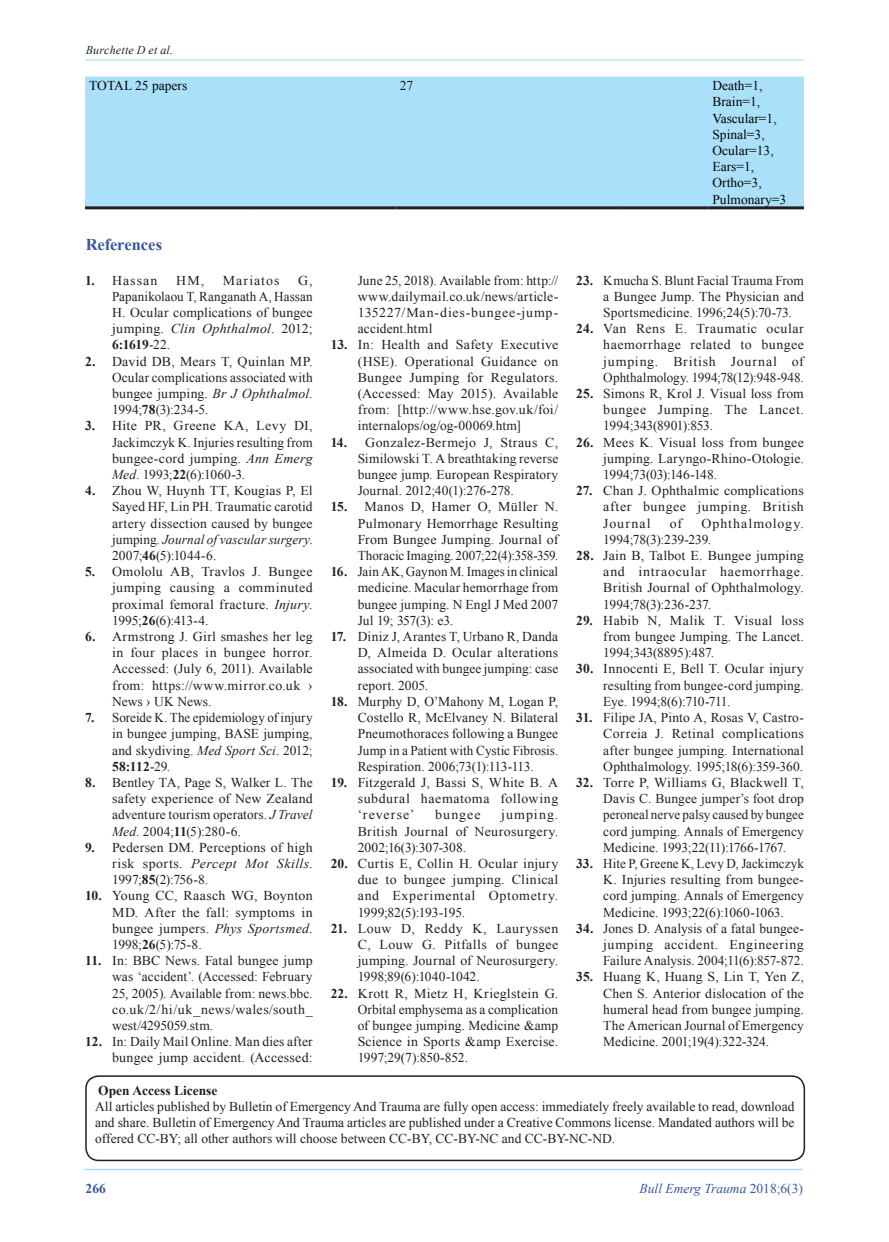
<style>
.page{position:relative;width:889px;height:1242px;background:#fff}
.page>*{position:absolute;margin:0;border:0;box-sizing:border-box;transform-origin:0 0}
.t1{font:700 16.5px "Times New Roman";letter-spacing:-.005em;color:#3a53a3}
.t2{font:13.5px/16.2px "Times New Roman";letter-spacing:.01em;color:#231f20;text-align:justify}
.t3{font:13.5px/16.2px "Times New Roman";color:#040503}
.t4{font:13.5px/16.2px "Times New Roman";letter-spacing:.055em;color:#231f20}
.t5{font:italic 13.5px "Times New Roman";color:#3a53a3}
.t6{font:700 13.5px "Times New Roman";color:#231f20}
.t7{font:13.5px "Times New Roman";letter-spacing:.07em;color:#231f20}
.t8{font:700 13.5px "Times New Roman";color:#3a53a3}
.t9{font:italic 12px "Times New Roman";letter-spacing:.015em;color:#231f20}
.s1{font-weight:700}
.s2{font-style:italic}
.s3{font-style:normal}
</style>
<div class="page">
<hr style="left:85px;top:60px;width:718px;height:1px;background:#aae0f9">
<hr style="left:84px;top:1168px;width:718px;height:2px;background:#aae0f9">
<div style="left:85px;top:77px;width:719px;height:129px;background:#aae0f9"></div>
<hr style="left:85px;top:206px;width:166px;height:3px;background:#231f20">
<hr style="left:251px;top:206px;width:144px;height:3px;background:#231f20">
<hr style="left:395px;top:206px;width:41px;height:3px;background:#231f20">
<hr style="left:436px;top:206px;width:187px;height:3px;background:#231f20">
<hr style="left:623px;top:206px;width:85px;height:3px;background:#231f20">
<hr style="left:708px;top:206px;width:96px;height:3px;background:#231f20">
<div style="left:85px;top:1075px;width:720px;height:86px;border:2px solid #231f20;border-radius:13px"></div>
<p class="t9" style="left:86px;top:42px;width:89px">Burchette D et al.</p>
<p class="t3" style="left:89px;top:77px;width:99px">TOTAL 25 papers</p>
<p class="t2" style="left:400px;top:77px;width:15px">27</p>
<p class="t3" style="left:712px;top:77px;width:75px">Death=1,<br>Brain=1,<br>Vascular=1,<br>Spinal=3,<br>Ocular=13,<br>Ears=1,<br>Ortho=3,<br>Pulmonary=3</p>
<p class="t1" style="left:86px;top:232px;width:78px">References</p>
<p class="t2" style="left:85px;top:271px;width:74px"><span class="s1">1.</span> Hassan</p>
<p class="t2" style="left:176px;top:271px;width:30px">HM,</p>
<p class="t7" style="left:223px;top:270px;width:58px">Mariatos</p>
<p class="t2" style="left:112px;top:271px;width:202px;text-indent:186px">G, Papanikolaou T, Ranganath A, Hassan H. Ocular complications of bungee jumping. <span class="s2">Clin Ophthalmol</span>. 2012; <span class="s1">6:1619</span>-22.</p>
<p class="t2" style="left:112px;top:352px;width:202px;text-indent:-27px"><span class="s1">2.</span> David DB, Mears T, Quinlan MP.<br>Ocular complications associated with bungee jumping. <span class="s2">Br J Ophthalmol</span>.<br>1994;<span class="s1">78</span>(3):234-5.</p>
<p class="t2" style="left:112px;top:417px;width:202px;text-indent:-27px"><span class="s1">3.</span> Hite PR, Greene KA, Levy DI, Jackimczyk K. Injuries resulting from bungee-cord jumping. <span class="s2">Ann Emerg Med</span>. 1993;<span class="s1">22</span>(6):1060-3.</p>
<p class="t2" style="left:112px;top:482px;width:202px;text-indent:-27px"><span class="s1">4.</span> Zhou W, Huynh TT, Kougias P, El Sayed HF, Lin PH. Traumatic carotid artery dissection caused by bungee jumping. <span class="s2">Journal of vascular surgery</span>.<br>2007;<span class="s1">46</span>(5):1044-6.</p>
<p class="t2" style="left:112px;top:563px;width:202px;text-indent:-27px"><span class="s1">5.</span> Omololu AB, Travlos J. Bungee jumping causing a comminuted proximal femoral fracture. <span class="s2">Injury</span>.<br>1995;<span class="s1">26</span>(6):413-4.</p>
<p class="t2" style="left:112px;top:628px;width:202px;text-indent:-27px"><span class="s1">6.</span> Armstrong J. Girl smashes her leg in four places in bungee horror.<br>Accessed: (July 6, 2011). Available from: https://www.mirror.co.uk › News › UK News.</p>
<p class="t2" style="left:112px;top:709px;width:202px;text-indent:-27px"><span class="s1">7.</span> Soreide K. The epidemiology of injury in bungee jumping, BASE jumping, and skydiving. <span class="s2">Med Sport Sci</span>. 2012; <span class="s1">58:112</span>-29.</p>
<p class="t2" style="left:112px;top:774px;width:202px;text-indent:-27px"><span class="s1">8.</span> Bentley TA, Page S, Walker L. The safety experience of New Zealand adventure tourism operators. <span class="s2">J Travel Med</span>. 2004;<span class="s1">11</span>(5):280-6.</p>
<p class="t2" style="left:112px;top:838px;width:202px;text-indent:-27px"><span class="s1">9.</span> Pedersen DM. Perceptions of high risk sports. <span class="s2">Percept Mot Skills</span>.<br>1997;<span class="s1">85</span>(2):756-8.</p>
<p class="t2" style="left:112px;top:887px;width:202px;text-indent:-27px"><span class="s1">10.</span> Young CC, Raasch WG, Boynton MD. After the fall: symptoms in bungee jumpers. <span class="s2">Phys Sportsmed</span>.<br>1998;<span class="s1">26</span>(5):75-8.</p>
<p class="t2" style="left:112px;top:952px;width:202px;text-indent:-27px"><span class="s1">11.</span> In: BBC News. Fatal bungee jump was ‘accident’. (Accessed: February 25, 2005). Available from: news.bbc. co.uk/2/hi/uk_news/wales/south_ west/4295059.stm.</p>
<p class="t2" style="left:85px;top:1033px;width:229px;text-align:right"><span class="s1">12.</span> In: Daily Mail Online. Man dies after bungee jump accident. (Accessed:</p>
<p class="t2" style="left:358px;top:271px;width:202px">June 25, 2018). Available from: http:// www.dailymail.co.uk/news/article-135227/Man-dies-bungee-jump&shy;accident.html</p>
<p class="t2" style="left:358px;top:336px;width:202px;text-indent:-27px"><span class="s1">13.</span> In: Health and Safety Executive (HSE). Operational Guidance on Bungee Jumping for Regulators. (Accessed: May 2015). Available from: [http://www.hse.gov.uk/foi/ internalops/og/og-00069.htm]</p>
<p class="t2" style="left:358px;top:433px;width:202px;text-indent:-27px"><span class="s1">14.</span> Gonzalez-Bermejo J, Straus C, Similowski T. A breathtaking reverse bungee jump. European Respiratory Journal. 2012;40(1):276-278.</p>
<p class="t2" style="left:358px;top:498px;width:202px;text-indent:-27px"><span class="s1">15.</span> Manos D, Hamer O, Müller N.<br>Pulmonary Hemorrhage Resulting From Bungee Jumping. Journal of Thoracic Imaging. 2007;22(4):358-359.</p>
<p class="t2" style="left:358px;top:563px;width:202px;text-indent:-27px"><span class="s1">16.</span> Jain AK, Gaynon M. Images in clinical medicine. Macular hemorrhage from bungee jumping. N Engl J Med 2007<br>Jul 19; 357(3): e3.</p>
<p class="t2" style="left:358px;top:628px;width:202px;text-indent:-27px"><span class="s1">17.</span> Diniz J, Arantes T, Urbano R, Danda D, Almeida D. Ocular alterations associated with bungee jumping: case report. 2005.</p>
<p class="t2" style="left:358px;top:693px;width:202px;text-indent:-27px"><span class="s1">18.</span> Murphy D, O’Mahony M, Logan P, Costello R, McElvaney N. Bilateral Pneumothoraces following a Bungee Jump in a Patient with Cystic Fibrosis.<br>Respiration. 2006;73(1):113-113.</p>
<p class="t2" style="left:358px;top:774px;width:202px;text-indent:-27px"><span class="s1">19.</span> Fitzgerald J, Bassi S, White B. A subdural haematoma following ‘reverse’</p>
<p class="t2" style="left:358px;top:806px;width:202px;text-indent:143px">jumping.<br>British Journal of Neurosurgery.<br>2002;16(3):307-308.</p>
<p class="t2" style="left:358px;top:855px;width:202px;text-indent:-27px"><span class="s1">20.</span> Curtis E, Collin H. Ocular injury due to bungee jumping. Clinical and Experimental Optometry.<br>1999;82(5):193-195.</p>
<p class="t2" style="left:358px;top:919px;width:202px;text-indent:-27px"><span class="s1">21.</span> Louw D, Reddy K, Lauryssen C, Louw G. Pitfalls of bungee jumping. Journal of Neurosurgery.<br>1998;89(6):1040-1042.</p>
<p class="t2" style="left:358px;top:984px;width:202px;text-indent:-27px"><span class="s1">22.</span> Krott R, Mietz H, Krieglstein G.<br>Orbital emphysema as a complication of bungee jumping. Medicine &amp;amp Science in Sports &amp;amp Exercise.<br>1997;29(7):850-852.</p>
<p class="t2" style="left:435px;top:806px;width:47px">bungee</p>
<p class="t2" style="left:603px;top:271px;width:202px;text-indent:-27px"><span class="s1">23.</span> Kmucha S. Blunt Facial Trauma From a Bungee Jump. The Physician and Sportsmedicine. 1996;24(5):70-73.</p>
<p class="t2" style="left:603px;top:320px;width:202px;text-indent:-27px"><span class="s1">24.</span> Van Rens E. Traumatic ocular haemorrhage related to bungee jumping. British Journal of Ophthalmology. 1994;78(12):948-948.</p>
<p class="t2" style="left:603px;top:385px;width:202px;text-indent:-27px"><span class="s1">25.</span> Simons R, Krol J. Visual loss from bungee Jumping. The Lancet.<br>1994;343(8901):853.</p>
<p class="t2" style="left:603px;top:433px;width:202px;text-indent:-27px"><span class="s1">26.</span> Mees K. Visual loss from bungee jumping. Laryngo-Rhino-Otologie.<br>1994;73(03):146-148.</p>
<p class="t2" style="left:603px;top:482px;width:202px;text-indent:-27px"><span class="s1">27.</span> Chan J. Ophthalmic complications after bungee jumping. British Journal</p>
<p class="t4" style="left:603px;top:514px;width:202px;text-indent:98px">Ophthalmology.<br>1994;78(3):239-239.</p>
<p class="t2" style="left:603px;top:547px;width:202px;text-indent:-27px"><span class="s1">28.</span> Jain B, Talbot E. Bungee jumping and intraocular haemorrhage.<br>British Journal of Ophthalmology.<br>1994;78(3):236-237.</p>
<p class="t2" style="left:603px;top:612px;width:202px;text-indent:-27px"><span class="s1">29.</span> Habib N, Malik T. Visual loss from bungee Jumping. The Lancet.<br>1994;343(8895):487.</p>
<p class="t2" style="left:603px;top:660px;width:202px;text-indent:-27px"><span class="s1">30.</span> Innocenti E, Bell T. Ocular injury resulting from bungee-cord jumping.<br>Eye. 1994;8(6):710-711.</p>
<p class="t2" style="left:603px;top:709px;width:202px;text-indent:-27px"><span class="s1">31.</span> Filipe JA, Pinto A, Rosas V, Castro-Correia J. Retinal complications after bungee jumping. International Ophthalmology. 1995;18(6):359-360.</p>
<p class="t2" style="left:603px;top:774px;width:202px;text-indent:-27px"><span class="s1">32.</span> Torre P, Williams G, Blackwell T, Davis C. Bungee jumper’s foot drop peroneal nerve palsy caused by bungee cord jumping. Annals of Emergency Medicine. 1993;22(11):1766-1767.</p>
<p class="t2" style="left:603px;top:855px;width:202px;text-indent:-27px"><span class="s1">33.</span> Hite P, Greene K, Levy D, Jackimczyk K. Injuries resulting from bungee&shy;cord jumping. Annals of Emergency Medicine. 1993;22(6):1060-1063.</p>
<p class="t2" style="left:603px;top:919px;width:202px;text-indent:-27px"><span class="s1">34.</span> Jones D. Analysis of a fatal bungee&shy;jumping accident. Engineering Failure Analysis. 2004;11(6):857-872.</p>
<p class="t2" style="left:603px;top:968px;width:202px;text-indent:-27px"><span class="s1">35.</span> Huang K, Huang S, Lin T, Yen Z, Chen S. Anterior dislocation of the humeral head from bungee jumping.<br>The American Journal of Emergency Medicine. 2001;19(4):322-324.</p>
<p class="t2" style="left:670px;top:514px;width:14px">of</p>
<p class="t6" style="left:98px;top:1080px;width:121px">Open Access License</p>
<p class="t2" style="left:95px;top:1097px;width:701px">All articles published by Bulletin of Emergency And Trauma are fully open access: immediately freely available to read, download and share. Bulletin of Emergency And Trauma articles are published under a Creative Commons license. Mandated authors will be offered CC-BY; all other authors will choose between CC-BY, CC-BY-NC and CC-BY-NC-ND.</p>
<p class="t8" style="left:86px;top:1178px;width:22px">266</p>
<p class="t5" style="left:639px;top:1179px;width:165px">Bull Emerg Trauma <span class="s3">2018;6(3)</span></p>
</div>
